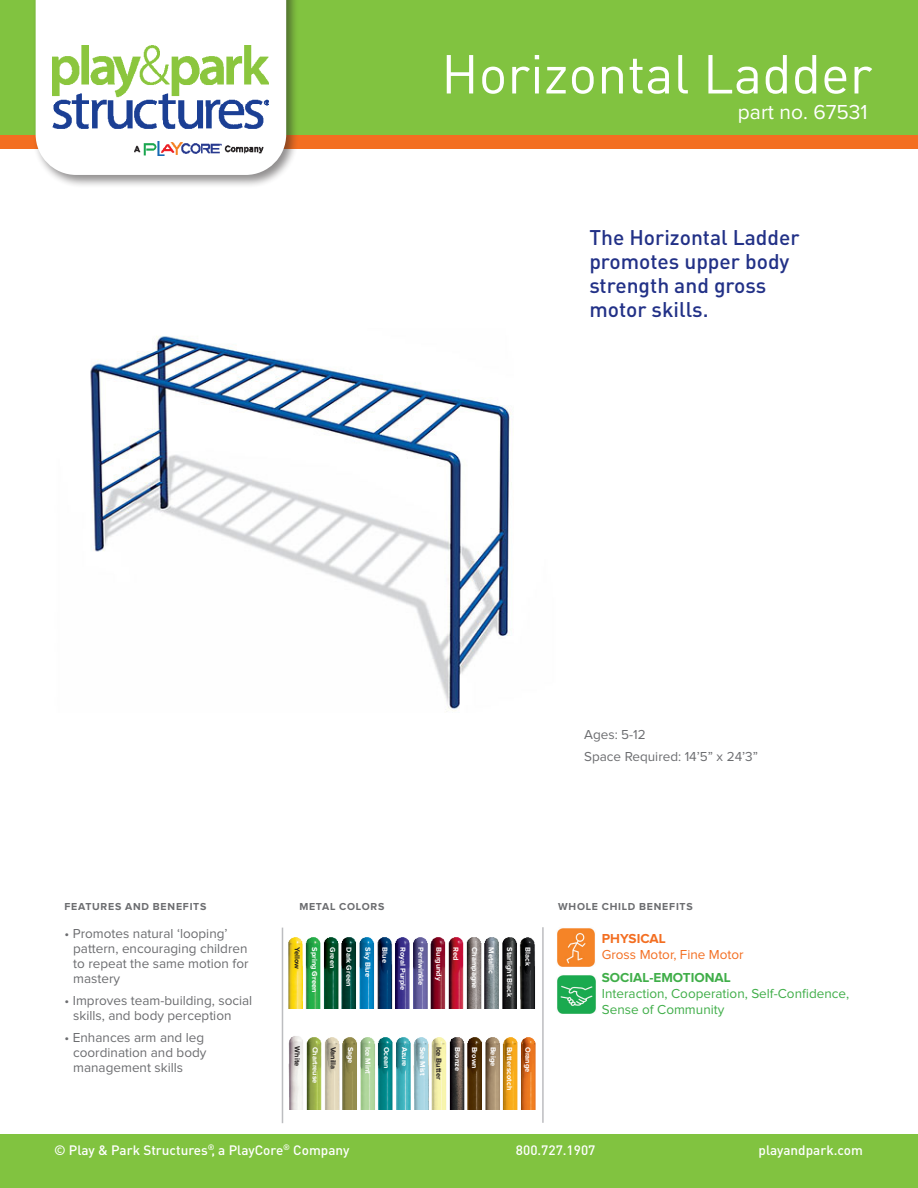
<style>
.page{position:relative;width:918px;height:1188px;background:#fff}
.page>*{position:absolute;margin:0;border:0;box-sizing:border-box;transform-origin:0 0}
.t1{font:54px "DINOT";color:#fff}
.t2{font:500 21px/24px "DINOT";color:#223187}
.t3{font:21px "Proxima Nova";color:#fff}
.t4{font:13.5px/15px "Proxima Nova";color:#6c6d70}
.t5{font:500 13.5px "DINOT";color:#fff}
.t6{font:13.5px/16.2px "Proxima Nova";color:#40ae49}
.t7{font:13.5px "Proxima Nova";color:#f36e21}
.t8{font:700 13.5px "Proxima Nova";color:#40ae49}
.t9{font:700 13.5px "Proxima Nova";color:#f36e21}
.t10{font:700 10.5px "Proxima Nova";letter-spacing:.075em;color:#6c6d70}
.COLOR_PALETTE_color_name{font:700 7.5px "Proxima Nova";color:#fff}
.t11{font:700 7.5px "Proxima Nova";color:#231f20}
.COLOR_PALETTE_color_name-2{font:700 7.5px "Proxima Nova";letter-spacing:-.02em;color:#fff}
</style>
<div class="page">
<div style="left:0;top:135px;width:918px;height:13px;background:#f36e21"></div>
<div style="left:0;top:0;width:918px;height:135px;background:#81c340"></div>
<div style="left:32px;top:0;width:267px;height:188px;background:#231f20;opacity:.5"></div>
<div style="left:36px;top:0;width:250px;height:175px;background:#fff"></div>
<img style="left:52px;top:45px;width:217px;height:111px">
<div style="left:0;top:1134px;width:918px;height:54px;background:#81c340"></div>
<img style="left:90px;top:336px;width:421px;height:375px">
<hr style="left:542px;top:927px;width:2px;height:196px;background:#bcbdc0">
<hr style="left:282px;top:928px;width:1px;height:195px;background:#bcbdc0">
<img style="left:288px;top:937px;width:247px;height:72px">
<img style="left:283px;top:1031px;width:253px;height:78px">
<img style="left:557px;top:928px;width:38px;height:39px">
<img style="left:557px;top:975px;width:39px;height:39px">
<p class="t1" style="left:441px;top:40px;width:433px">Horizontal Ladder</p>
<p class="t3" style="left:738px;top:101px;width:131px">part no. 67531</p>
<p class="t2" style="left:589px;top:225px;width:212px">The Horizontal Ladder promotes upper body strength and gross motor skills.</p>
<p class="t4" style="left:584px;top:728px;width:63px">Ages: 5-12</p>
<p class="t4" style="left:584px;top:750px;width:175px">Space Required: 14’5” x 24’3”</p>
<p class="t10" style="left:65px;top:901px;width:143px">FEATURES AND BENEFITS</p>
<p class="t4" style="left:73px;top:927px;width:177px;text-indent:-9px">• Promotes natural ‘looping’ pattern, encouraging children to repeat the same motion for mastery</p>
<p class="t4" style="left:73px;top:993px;width:181px;text-indent:-9px">• Improves team-building, social skills, and body perception</p>
<p class="t4" style="left:73px;top:1030px;width:135px;text-indent:-9px">• Enhances arm and leg coordination and body management skills</p>
<p class="t10" style="left:299px;top:901px;width:86px">METAL COLORS</p>
<p class="t11" style="left:302px;top:947px;width:23px;rotate:90deg">Yellow</p>
<p class="COLOR_PALETTE_color_name" style="left:319px;top:947px;width:46px;rotate:90deg">Spring Green</p>
<p class="COLOR_PALETTE_color_name" style="left:337px;top:947px;width:22px;rotate:90deg">Green</p>
<p class="COLOR_PALETTE_color_name" style="left:353px;top:947px;width:40px;rotate:90deg">Dark Green</p>
<p class="COLOR_PALETTE_color_name" style="left:372px;top:947px;width:31px;rotate:90deg">Sky Blue</p>
<p class="COLOR_PALETTE_color_name" style="left:389px;top:947px;width:17px;rotate:90deg">Blue</p>
<p class="COLOR_PALETTE_color_name" style="left:407px;top:947px;width:44px;rotate:90deg">Royal Purple</p>
<p class="COLOR_PALETTE_color_name" style="left:425px;top:947px;width:40px;rotate:90deg">Perriwinkle</p>
<p class="COLOR_PALETTE_color_name" style="left:443px;top:947px;width:35px;rotate:90deg">Burgundy</p>
<p class="COLOR_PALETTE_color_name" style="left:460px;top:947px;width:15px;rotate:90deg">Red</p>
<p class="COLOR_PALETTE_color_name" style="left:479px;top:947px;width:43px;rotate:90deg">Champagne</p>
<p class="COLOR_PALETTE_color_name" style="left:496px;top:947px;width:28px;rotate:90deg">Metallic</p>
<p class="COLOR_PALETTE_color_name" style="left:514px;top:947px;width:51px;rotate:90deg">Starlight Black</p>
<p class="COLOR_PALETTE_color_name" style="left:532px;top:947px;width:20px;rotate:90deg">Black</p>
<p class="t11" style="left:302px;top:1046px;width:21px;rotate:90deg">White</p>
<p class="COLOR_PALETTE_color_name-2" style="left:320px;top:1047px;width:38px;rotate:90deg">Chartreuse</p>
<p class="t11" style="left:338px;top:1047px;width:24px;rotate:90deg">Vanilla</p>
<p class="COLOR_PALETTE_color_name" style="left:355px;top:1047px;width:19px;rotate:90deg">Sage</p>
<p class="COLOR_PALETTE_color_name" style="left:372px;top:1047px;width:29px;rotate:90deg">Ice Mint</p>
<p class="COLOR_PALETTE_color_name" style="left:391px;top:1047px;width:24px;rotate:90deg">Ocean</p>
<p class="COLOR_PALETTE_color_name" style="left:409px;top:1047px;width:21px;rotate:90deg">Azure</p>
<p class="COLOR_PALETTE_color_name" style="left:427px;top:1047px;width:31px;rotate:90deg">Sea Mist</p>
<p class="t11" style="left:443px;top:1047px;width:35px;rotate:90deg">Ice Butter</p>
<p class="COLOR_PALETTE_color_name" style="left:462px;top:1047px;width:26px;rotate:90deg">Bronze</p>
<p class="COLOR_PALETTE_color_name" style="left:479px;top:1047px;width:24px;rotate:90deg">Brown</p>
<p class="COLOR_PALETTE_color_name" style="left:498px;top:1047px;width:21px;rotate:90deg">Beige</p>
<p class="COLOR_PALETTE_color_name" style="left:514px;top:1047px;width:45px;rotate:90deg">Butterscotch</p>
<p class="COLOR_PALETTE_color_name" style="left:532px;top:1047px;width:27px;rotate:90deg">Orange</p>
<p class="t10" style="left:558px;top:901px;width:136px">WHOLE CHILD BENEFITS</p>
<p class="t9" style="left:602px;top:931px;width:65px">PHYSICAL</p>
<p class="t7" style="left:602px;top:947px;width:143px">Gross Motor, Fine Motor</p>
<p class="t8" style="left:602px;top:970px;width:130px">SOCIAL-EMOTIONAL</p>
<p class="t6" style="left:602px;top:986px;width:249px">Interaction, Cooperation, Self-Confidence,<br>Sense of Community</p>
<p class="t5" style="left:54px;top:1141px;width:297px">© Play &amp; Park Structures<sup>®</sup>, a PlayCore<sup>®</sup> Company</p>
<p class="t5" style="left:516px;top:1141px;width:81px">800.727.1907</p>
<p class="t5" style="left:759px;top:1141px;width:106px">playandpark.com</p>
</div>
